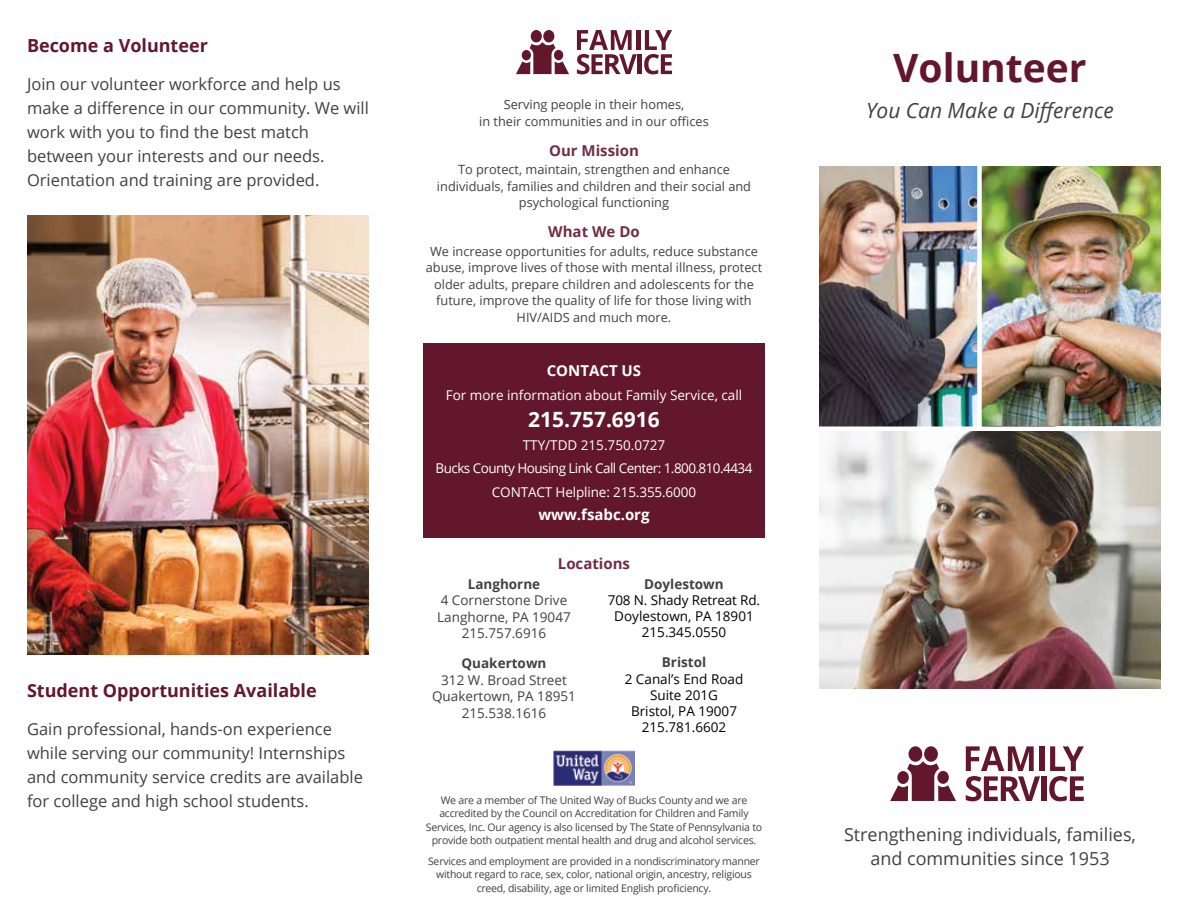
<style>
.page{position:relative;width:1188px;height:918px;background:#fff}
.page>*{position:absolute;margin:0;border:0;box-sizing:border-box;transform-origin:0 0}
.t1{font:700 39px "Open Sans";color:#62172d}
.t2{font:italic 21px "Open Sans";color:#414042}
.t3{font:700 21px "Open Sans";color:#fff}
.t4{font:18px/24px "Open Sans";color:#414042;text-align:center}
.t5{font:700 18px "Open Sans";color:#62172d}
.t6{font:16.5px/24px "Open Sans";color:#414042}
.t7{font:700 15px "Open Sans";color:#712e42}
.t8{font:700 15px "Open Sans";color:#fff}
.t9{font:13.5px/16.2px "Open Sans";color:#000;text-align:center}
.t10{font:13.5px/23.2px "Open Sans";letter-spacing:-.04em;color:#fff;text-align:center}
.t11{font:13.5px/16.5px "Open Sans";color:#414042;text-align:center}
.t12{font:13.5px "Open Sans";letter-spacing:-.01em;color:#fff}
.t13{font:700 13.5px "Open Sans";color:#414042}
.t14{font:12.75px/16.5px "Open Sans";color:#414042;text-align:center}
.t15{font:10.5px/13.5px "Open Sans";letter-spacing:-.02em;color:#414042;text-align:center}
</style>
<div class="page">
<img style="left:982px;top:167px;width:179px;height:260px">
<div style="left:909px;top:746px;width:13px;height:16px;background:#62172d;border-radius:50%"></div>
<svg style="left:890px;top:761px;width:66px;height:40px"></svg>
<div style="left:924px;top:746px;width:14px;height:16px;background:#62172d;border-radius:50%"></div>
<div style="left:1041px;top:776px;width:5px;height:25px;background:#62172d"></div>
<svg style="left:966px;top:746px;width:74px;height:55px"></svg>
<div style="left:1039px;top:746px;width:5px;height:25px;background:#62172d"></div>
<svg style="left:1049px;top:746px;width:35px;height:55px"></svg>
<img style="left:819px;top:431px;width:342px;height:257px">
<img style="left:819px;top:167px;width:158px;height:260px">
<img style="left:27px;top:215px;width:342px;height:440px">
<div style="left:531px;top:30px;width:11px;height:12px;background:#62172d;border-radius:50%"></div>
<svg style="left:516px;top:42px;width:53px;height:32px"></svg>
<div style="left:543px;top:30px;width:11px;height:12px;background:#62172d;border-radius:50%"></div>
<hr style="left:638px;top:54px;width:4px;height:20px;background:#62172d">
<svg style="left:577px;top:30px;width:60px;height:44px"></svg>
<hr style="left:636px;top:30px;width:4px;height:20px;background:#62172d">
<svg style="left:644px;top:30px;width:28px;height:44px"></svg>
<div style="left:423px;top:344px;width:342px;height:194px;background:#62172d"></div>
<img style="left:554px;top:751px;width:80px;height:34px">
<h3 class="t5" style="left:27px;top:33px;width:182px">Become a Volunteer</h3>
<h3 class="t6" style="left:27px;top:72px;width:344px">Join our volunteer workforce and help us make a difference in our community. We will work with you to find the best match between your interests and our needs.<br>Orientation and training are provided.</h3>
<h3 class="t5" style="left:27px;top:678px;width:291px">Student Opportunities Available</h3>
<h3 class="t6" style="left:27px;top:716px;width:338px">Gain professional, hands-on experience while serving our community! Internships and community service credits are available for college and high school students.</h3>
<p class="t14" style="left:479px;top:96px;width:231px">Serving people in their homes,<br>in their communities and in our offices</p>
<h3 class="t7" style="left:549px;top:140px;width:91px">Our Mission</h3>
<p class="t14" style="left:437px;top:161px;width:316px">To protect, maintain, strengthen and enhance individuals, families and children and their social and psychological functioning</p>
<h3 class="t7" style="left:548px;top:221px;width:93px">What We Do</h3>
<p class="t14" style="left:426px;top:243px;width:338px">We increase opportunities for adults, reduce substance abuse, improve lives of those with mental illness, protect older adults, prepare children and adolescents for the future, improve the quality of life for those living with HIV/AIDS and much more.</p>
<h3 class="t8" style="left:547px;top:360px;width:96px">CONTACT US</h3>
<p class="t12" style="left:446px;top:385px;width:298px">For more information about Family Service, call</p>
<h2 class="t3" style="left:528px;top:404px;width:133px">215.757.6916</h2>
<p class="t10" style="left:436px;top:433px;width:318px">TTY/TDD 215.750.0727<br>Bucks County Housing Link Call Center: 1.800.810.4434<br>CONTACT Helpline: 215.355.6000</p>
<h3 class="t8" style="left:538px;top:504px;width:113px">www.fsabc.org</h3>
<h3 class="t7" style="left:558px;top:553px;width:74px">Locations</h3>
<p class="t13" style="left:468px;top:574px;width:74px">Langhorne</p>
<p class="t11" style="left:437px;top:592px;width:135px">4 Cornerstone Drive<br>Langhorne, PA 19047<br>215.757.6916</p>
<p class="t13" style="left:462px;top:654px;width:86px">Quakertown</p>
<p class="t11" style="left:432px;top:671px;width:145px">312 W. Broad Street<br>Quakertown, PA 18951<br>215.538.1616</p>
<p class="t13" style="left:644px;top:574px;width:81px">Doylestown</p>
<p class="t9" style="left:608px;top:592px;width:154px">708 N. Shady Retreat Rd.<br>Doylestown, PA 18901<br>215.345.0550</p>
<p class="t13" style="left:662px;top:653px;width:46px">Bristol</p>
<p class="t9" style="left:625px;top:670px;width:120px">2 Canal’s End Road<br>Suite 201G<br>Bristol, PA 19007<br>215.781.6602</p>
<p class="t15" style="left:426px;top:793px;width:338px">We are a member of The United Way of Bucks County and we are accredited by the Council on Accreditation for Children and Family Services, Inc. Our agency is also licensed by The State of Pennsylvania to provide both outpatient mental health and drug and alcohol services.</p>
<p class="t15" style="left:428px;top:854px;width:333px">Services and employment are provided in a nondiscriminatory manner without regard to race, sex, color, national origin, ancestry, religious creed, disability, age or limited English proficiency.</p>
<h1 class="t1" style="left:893px;top:41px;width:195px">Volunteer</h1>
<h2 class="t2" style="left:866px;top:96px;width:249px">You Can Make a Difference</h2>
<h3 class="t4" style="left:844px;top:822px;width:293px">Strengthening individuals, families, and communities since 1953</h3>
</div>
